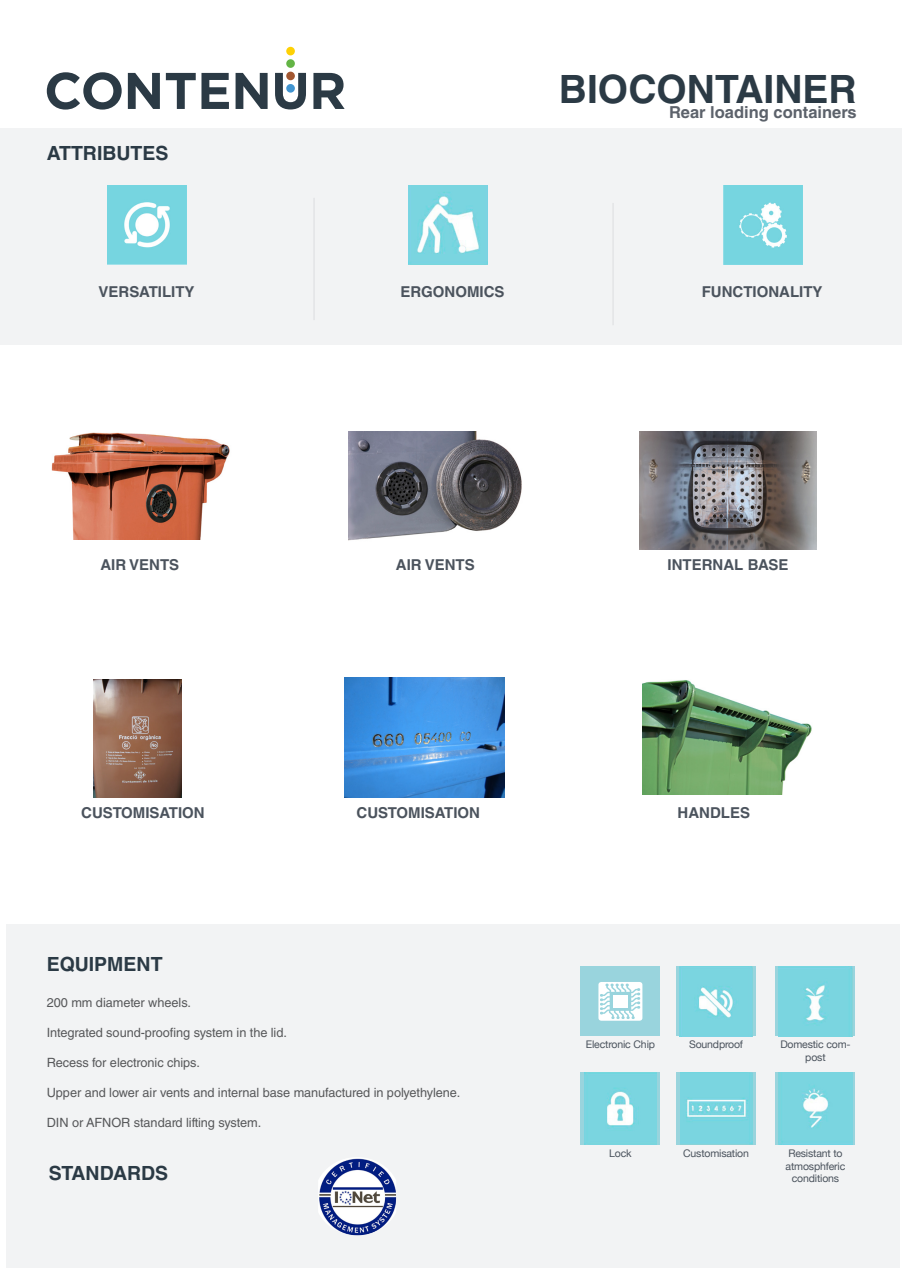
<style>
.page{position:relative;width:902px;height:1272px;background:#fff}
.page>*{position:absolute;margin:0;border:0;box-sizing:border-box;transform-origin:0 0}
.t1{font:700 39px "Helvetica LT Std";color:#2b3a45}
.t2{font:700 19.5px "Helvetica LT Std";color:#2b3a45}
.t3{font:700 16.5px "Helvetica LT Std";color:#5c626b}
.t4{font:700 15px "Helvetica LT Std";color:#4b535d}
.t5{font:12.75px "Helvetica LT Std";letter-spacing:-.005em;color:#57585a}
.t6{font:10.5px/12.6px "Helvetica Neue";letter-spacing:-.015em;color:#4b535d;text-align:center}
</style>
<div class="page">
<svg style="left:47px;top:72px;width:75px;height:38px"></svg>
<svg style="left:128px;top:73px;width:32px;height:36px"></svg>
<svg style="left:166px;top:73px;width:63px;height:36px"></svg>
<svg style="left:235px;top:73px;width:32px;height:36px"></svg>
<svg style="left:313px;top:73px;width:31px;height:36px"></svg>
<svg style="left:275px;top:73px;width:31px;height:36px"></svg>
<div style="left:286px;top:59px;width:9px;height:9px;background:#63b445;border-radius:50%"></div>
<div style="left:286px;top:47px;width:9px;height:8px;background:#fed105;border-radius:50%"></div>
<div style="left:286px;top:84px;width:9px;height:9px;background:#4194d0;border-radius:50%"></div>
<div style="left:0;top:128px;width:901px;height:216px;background:#f2f3f4"></div>
<div style="left:6px;top:923px;width:893px;height:344px;background:#f2f3f4"></div>
<hr style="left:612px;top:203px;width:1px;height:122px;background:#dcdddf">
<img style="left:639px;top:432px;width:177px;height:117px">
<img style="left:349px;top:432px;width:173px;height:109px">
<img style="left:51px;top:432px;width:179px;height:108px">
<div style="left:676px;top:966px;width:79px;height:70px;background:linear-gradient(to bottom,#8cd4dc,#8cd4db)"></div>
<img style="left:679px;top:966px;width:73px;height:70px">
<div style="left:580px;top:966px;width:80px;height:70px;background:#99d4dd"></div>
<svg style="left:598px;top:982px;width:44px;height:38px"></svg>
<div style="left:613px;top:994px;width:14px;height:13px;background:#fff"></div>
<div style="left:775px;top:966px;width:80px;height:70px;background:linear-gradient(to bottom,#99d4dd,#99d4dd)"></div>
<img style="left:778px;top:966px;width:74px;height:70px">
<img style="left:642px;top:680px;width:170px;height:114px">
<img style="left:93px;top:680px;width:88px;height:117px">
<hr style="left:313px;top:198px;width:1px;height:122px;background:#dcdddf">
<img style="left:345px;top:677px;width:160px;height:120px">
<svg style="left:676px;top:1072px;width:79px;height:72px"></svg>
<img style="left:680px;top:1072px;width:72px;height:72px">
<svg style="left:580px;top:1072px;width:80px;height:72px"></svg>
<img style="left:584px;top:1072px;width:72px;height:72px">
<div style="left:775px;top:1071px;width:80px;height:73px;background:linear-gradient(to bottom,#99d4dd,#99d4dd)"></div>
<img style="left:778px;top:1071px;width:74px;height:73px">
<img style="left:107px;top:186px;width:80px;height:78px">
<img style="left:408px;top:186px;width:80px;height:78px">
<img style="left:723px;top:186px;width:79px;height:78px">
<img style="left:318px;top:1157px;width:78px;height:78px">
<p class="t2" style="left:47px;top:142px;width:123px">ATTRIBUTES</p>
<p class="t4" style="left:99px;top:282px;width:98px">VERSATILITY</p>
<p class="t4" style="left:400px;top:282px;width:106px">ERGONOMICS</p>
<p class="t1" style="left:559px;top:65px;width:299px">BIOCONTAINER</p>
<p class="t3" style="left:669px;top:102px;width:189px">Rear loading containers</p>
<p class="t4" style="left:701px;top:282px;width:122px">FUNCTIONALITY</p>
<p class="t4" style="left:100px;top:555px;width:80px">AIR VENTS</p>
<p class="t4" style="left:396px;top:555px;width:80px">AIR VENTS</p>
<p class="t4" style="left:667px;top:555px;width:122px">INTERNAL BASE</p>
<p class="t4" style="left:81px;top:803px;width:125px">CUSTOMISATION</p>
<p class="t4" style="left:356px;top:803px;width:125px">CUSTOMISATION</p>
<p class="t4" style="left:677px;top:803px;width:74px">HANDLES</p>
<p class="t2" style="left:47px;top:952px;width:117px">EQUIPMENT</p>
<p class="t5" style="left:47px;top:995px;width:146px">200 mm diameter wheels.</p>
<p class="t5" style="left:47px;top:1025px;width:242px">Integrated sound-proofing system in the lid.</p>
<p class="t5" style="left:47px;top:1055px;width:155px">Recess for electronic chips.</p>
<p class="t5" style="left:47px;top:1085px;width:415px">Upper and lower air vents and internal base manufactured in polyethylene.</p>
<p class="t5" style="left:47px;top:1115px;width:216px">DIN or AFNOR standard lifting system.</p>
<p class="t2" style="left:49px;top:1160px;width:121px">STANDARDS</p>
<p class="t6" style="left:585px;top:1038px;width:71px">Electronic Chip</p>
<p class="t6" style="left:689px;top:1038px;width:56px">Soundproof</p>
<p class="t6" style="left:780px;top:1038px;width:72px">Domestic com&shy;post</p>
<p class="t6" style="left:609px;top:1146px;width:24px">Lock</p>
<p class="t6" style="left:683px;top:1146px;width:67px">Customisation</p>
<p class="t6" style="left:785px;top:1146px;width:61px">Resistant to atmosphferic conditions</p>
</div>
